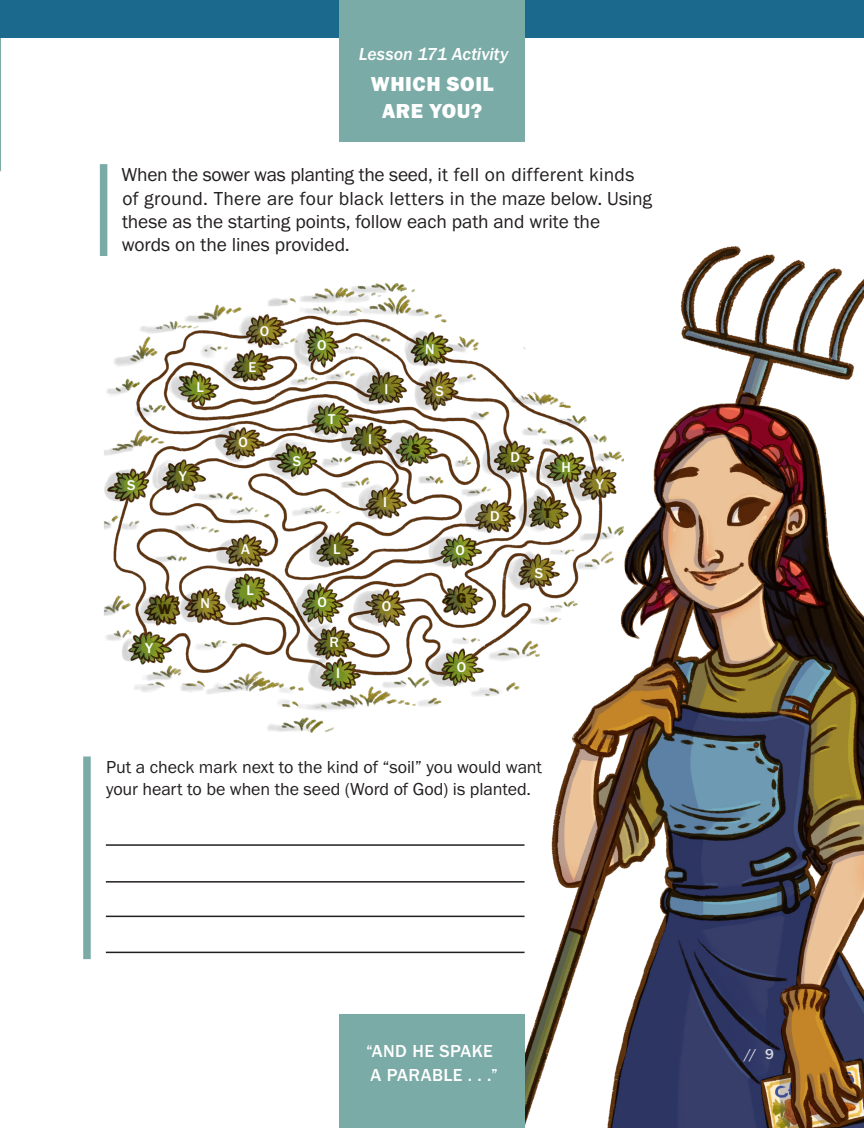
<style>
.page{position:relative;width:864px;height:1128px;background:#fff}
.page>*{position:absolute;margin:0;border:0;box-sizing:border-box;transform-origin:0 0}
.Activity_-_Tab_-_Tit{font:21px/27px "Franklin Gothic URW Hea";letter-spacing:.025em;color:#fff;text-align:center}
.Activity_-_Text{font:19.5px/23.4px "Franklin Gothic URW Boo";letter-spacing:-.005em;color:#231f20}
.Activity_-_Text-2{font:18px/21.6px "Franklin Gothic URW Boo";letter-spacing:-.01em;color:#231f20}
.t1{font:500 18px/24px "Franklin Gothic URW";letter-spacing:.025em;color:#fff}
.t2{font:18px "Franklin Gothic URW Med Ita";color:#fff}
.t3{font:500 15px "Franklin Gothic URW";color:#fff}
.Article_-_Memory_Ver{font:500 14.7px "Franklin Gothic URW";color:#fff}
.Article_-_Memory_Ver-2{font:14.7px "Franklin Gothic URW Hea";color:#2e1d00}
</style>
<div class="page">
<img style="left:83px;top:164px;width:781px;height:963px">
<hr style="left:0;top:0;width:2px;height:171px;background:#7aaba6">
<div style="left:100px;top:164px;width:7px;height:92px;background:#7aaba6"></div>
<img style="left:104px;top:261px;width:520px;height:492px">
<div style="left:83px;top:756px;width:8px;height:202px;background:#7aaba6"></div>
<div style="left:0;top:0;width:864px;height:38px;background:#1c698e"></div>
<div style="left:339px;top:1014px;width:186px;height:113px;background:#7aaba6"></div>
<div style="left:339px;top:0;width:186px;height:142px;background:#7aaba6"></div>
<hr style="left:106px;top:844px;width:419px;height:1px;background:#231f20">
<hr style="left:106px;top:880px;width:419px;height:2px;background:#231f20">
<hr style="left:106px;top:915px;width:419px;height:1px;background:#231f20">
<hr style="left:106px;top:951px;width:419px;height:1px;background:#231f20">
<p class="t2" style="left:359px;top:43px;width:151px">Lesson 171 Activity</p>
<p class="Activity_-_Tab_-_Tit" style="left:371px;top:69px;width:124px">WHICH SOIL<br>ARE YOU?</p>
<p class="Activity_-_Text" style="left:122px;top:162px;width:532px">When the sower was planting the seed, it fell on different kinds of ground. There are four black letters in the maze below. Using these as the starting points, follow each path and write the words on the lines provided.</p>
<p class="Article_-_Memory_Ver" style="left:127px;top:476px;width:10px">S</p>
<p class="Article_-_Memory_Ver" style="left:196px;top:378px;width:9px">L</p>
<p class="Article_-_Memory_Ver" style="left:179px;top:466px;width:9px">Y</p>
<p class="Article_-_Memory_Ver-2" style="left:158px;top:599px;width:15px">W</p>
<p class="Article_-_Memory_Ver" style="left:145px;top:638px;width:9px">Y</p>
<p class="Article_-_Memory_Ver" style="left:201px;top:594px;width:11px">N</p>
<p class="Article_-_Memory_Ver" style="left:260px;top:322px;width:11px">O</p>
<p class="Article_-_Memory_Ver" style="left:249px;top:358px;width:9px">E</p>
<p class="Article_-_Memory_Ver" style="left:239px;top:433px;width:11px">O</p>
<p class="Article_-_Memory_Ver" style="left:241px;top:540px;width:10px">A</p>
<p class="Article_-_Memory_Ver" style="left:246px;top:581px;width:9px">L</p>
<p class="Article_-_Memory_Ver" style="left:293px;top:452px;width:10px">S</p>
<p class="Article_-_Memory_Ver" style="left:317px;top:335px;width:11px">O</p>
<p class="Article_-_Memory_Ver" style="left:425px;top:339px;width:11px">N</p>
<p class="Article_-_Memory_Ver" style="left:328px;top:410px;width:9px">T</p>
<p class="Article_-_Memory_Ver" style="left:385px;top:379px;width:5px">I</p>
<p class="Article_-_Memory_Ver" style="left:368px;top:430px;width:5px">I</p>
<p class="Article_-_Memory_Ver" style="left:436px;top:382px;width:10px">S</p>
<p class="Article_-_Memory_Ver-2" style="left:411px;top:439px;width:10px">S</p>
<p class="Article_-_Memory_Ver" style="left:333px;top:540px;width:9px">L</p>
<p class="Article_-_Memory_Ver" style="left:383px;top:493px;width:5px">I</p>
<p class="Article_-_Memory_Ver" style="left:318px;top:593px;width:11px">O</p>
<p class="Article_-_Memory_Ver" style="left:382px;top:597px;width:11px">O</p>
<p class="Article_-_Memory_Ver" style="left:329px;top:633px;width:11px">R</p>
<p class="Article_-_Memory_Ver" style="left:336px;top:664px;width:5px">I</p>
<p class="Article_-_Memory_Ver" style="left:455px;top:541px;width:11px">O</p>
<p class="Article_-_Memory_Ver-2" style="left:456px;top:589px;width:12px">G</p>
<p class="Article_-_Memory_Ver" style="left:457px;top:657px;width:11px">O</p>
<p class="Article_-_Memory_Ver" style="left:510px;top:448px;width:11px">D</p>
<p class="Article_-_Memory_Ver" style="left:490px;top:506px;width:11px">D</p>
<p class="Article_-_Memory_Ver" style="left:561px;top:458px;width:11px">H</p>
<p class="Article_-_Memory_Ver-2" style="left:544px;top:503px;width:8px">T</p>
<p class="Article_-_Memory_Ver" style="left:535px;top:564px;width:10px">S</p>
<p class="Article_-_Memory_Ver" style="left:596px;top:474px;width:9px">Y</p>
<p class="Activity_-_Text-2" style="left:106px;top:755px;width:437px">Put a check mark next to the kind of “soil” you would want your heart to be when the seed (Word of God) is planted.</p>
<p class="t1" style="left:366px;top:1037px;width:133px">“AND HE SPAKE<br>A PARABLE . . .”</p>
<p class="t3" style="left:744px;top:1044px;width:31px">// 9</p>
</div>
